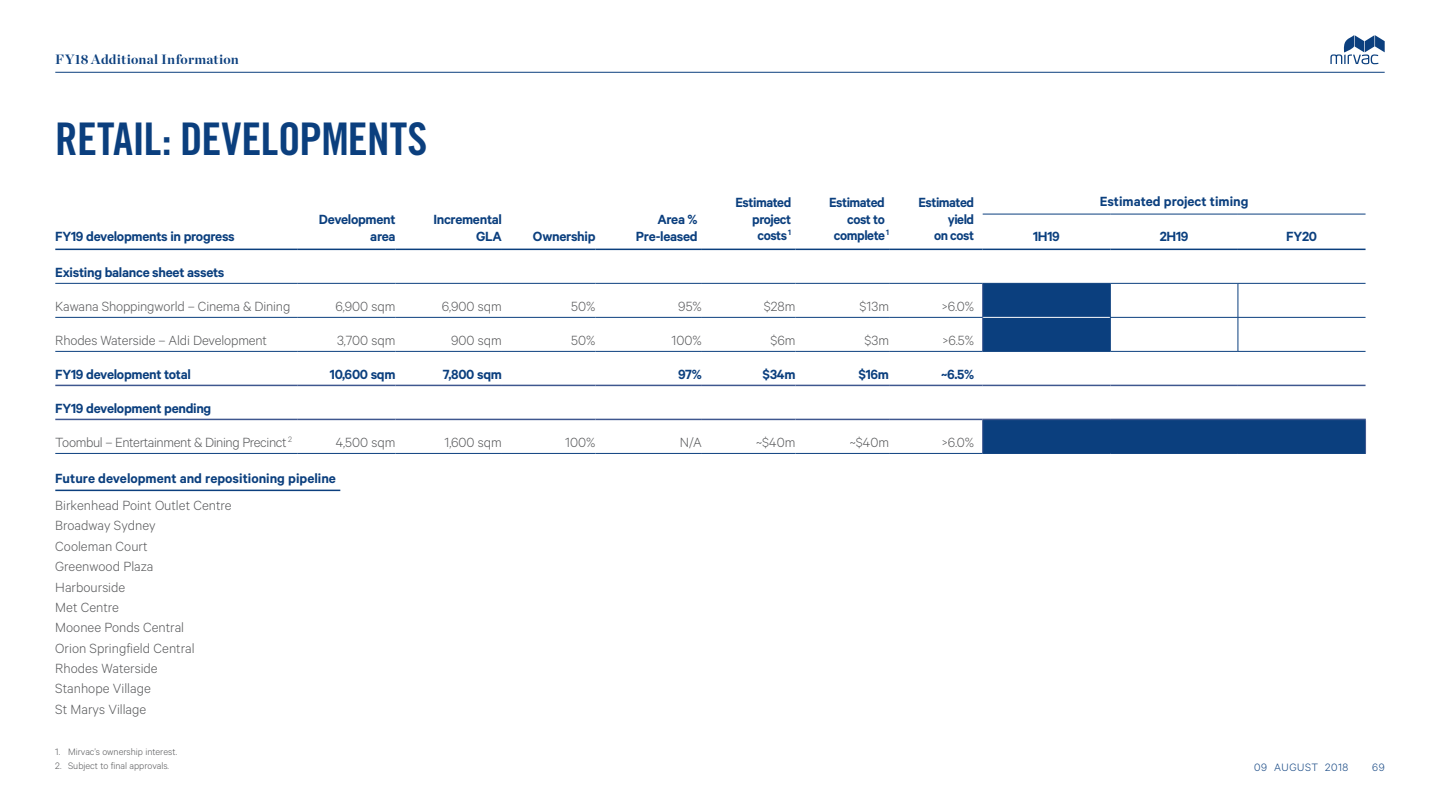
<style>
.page{position:relative;width:1440px;height:810px;background:#fff}
.page>*{position:absolute;margin:0;border:0;box-sizing:border-box;transform-origin:0 0}
.t1{font:45px "Trade Gothic Bold Cond Twenty";letter-spacing:-.01em;color:#0b3f7e}
.t2{font:300 15px/20.4px "Calibre";color:#58595b}
.t3{font:600 15px/16.5px "Calibre";letter-spacing:-.02em;color:#0b3f7e;text-align:right}
.t4{font:600 15px "Calibre";color:#0b3f7e}
.t5{font:300 15px "Calibre";letter-spacing:-.025em;color:#58595b}
.t6{font:700 13.5px "Chronicle Display";letter-spacing:.015em;color:#0b3f7e}
.t7{font:300 12px "Calibre";letter-spacing:.05em;color:#0b3f7e}
.t8{font:300 10.5px "Calibre";color:#58595b}
</style>
<div class="page">
<hr style="left:55px;top:72px;width:1329px;height:1px;background:#0b3f7e">
<svg style="left:1330px;top:35px;width:54px;height:29px"></svg>
<hr style="left:55px;top:490px;width:285px;height:1px;background:#0b3f7e">
<svg style="left:982px;top:284px;width:383px;height:169px"></svg>
<hr style="left:982px;top:317px;width:128px;height:1px;background:#fff">
<hr style="left:982px;top:214px;width:128px;height:1px;background:#0b3f7e">
<hr style="left:1110px;top:214px;width:127px;height:1px;background:#0b3f7e">
<hr style="left:1237px;top:214px;width:128px;height:1px;background:#0b3f7e">
<hr style="left:55px;top:249px;width:243px;height:1px;background:#0b3f7e">
<hr style="left:298px;top:249px;width:97px;height:1px;background:#0b3f7e">
<hr style="left:395px;top:249px;width:107px;height:1px;background:#0b3f7e">
<hr style="left:502px;top:249px;width:93px;height:1px;background:#0b3f7e">
<hr style="left:595px;top:249px;width:107px;height:1px;background:#0b3f7e">
<hr style="left:702px;top:249px;width:93px;height:1px;background:#0b3f7e">
<hr style="left:795px;top:249px;width:94px;height:1px;background:#0b3f7e">
<hr style="left:889px;top:249px;width:93px;height:1px;background:#0b3f7e">
<hr style="left:982px;top:249px;width:128px;height:1px;background:#0b3f7e">
<hr style="left:1110px;top:249px;width:127px;height:1px;background:#0b3f7e">
<hr style="left:1237px;top:249px;width:128px;height:1px;background:#0b3f7e">
<hr style="left:55px;top:283px;width:243px;height:1px;background:#0b3f7e">
<hr style="left:298px;top:283px;width:97px;height:1px;background:#0b3f7e">
<hr style="left:395px;top:283px;width:107px;height:1px;background:#0b3f7e">
<hr style="left:502px;top:283px;width:93px;height:1px;background:#0b3f7e">
<hr style="left:595px;top:283px;width:107px;height:1px;background:#0b3f7e">
<hr style="left:702px;top:283px;width:93px;height:1px;background:#0b3f7e">
<hr style="left:795px;top:283px;width:94px;height:1px;background:#0b3f7e">
<hr style="left:889px;top:283px;width:93px;height:1px;background:#0b3f7e">
<hr style="left:982px;top:284px;width:1px;height:33px;background:#3f578f">
<hr style="left:982px;top:283px;width:128px;height:1px;background:#0b3f7e">
<hr style="left:1110px;top:284px;width:1px;height:33px;background:#0b3f7e">
<hr style="left:1110px;top:283px;width:127px;height:1px;background:#0b3f7e">
<hr style="left:1237px;top:284px;width:1px;height:33px;background:#0b3f7e">
<hr style="left:1237px;top:283px;width:128px;height:1px;background:#0b3f7e">
<hr style="left:55px;top:317px;width:243px;height:1px;background:#0b3f7e">
<hr style="left:298px;top:317px;width:97px;height:1px;background:#0b3f7e">
<hr style="left:395px;top:317px;width:107px;height:1px;background:#0b3f7e">
<hr style="left:502px;top:317px;width:93px;height:1px;background:#0b3f7e">
<hr style="left:595px;top:317px;width:107px;height:1px;background:#0b3f7e">
<hr style="left:702px;top:317px;width:93px;height:1px;background:#0b3f7e">
<hr style="left:795px;top:317px;width:94px;height:1px;background:#0b3f7e">
<hr style="left:889px;top:317px;width:93px;height:1px;background:#0b3f7e">
<hr style="left:982px;top:317px;width:1px;height:34px;background:#3f578f">
<hr style="left:1110px;top:318px;width:1px;height:33px;background:#0b3f7e">
<hr style="left:1110px;top:317px;width:127px;height:1px;background:#0b3f7e">
<hr style="left:1237px;top:318px;width:1px;height:33px;background:#0b3f7e">
<hr style="left:1237px;top:317px;width:128px;height:1px;background:#0b3f7e">
<hr style="left:55px;top:351px;width:243px;height:1px;background:#0b3f7e">
<hr style="left:298px;top:351px;width:97px;height:1px;background:#0b3f7e">
<hr style="left:395px;top:351px;width:107px;height:1px;background:#0b3f7e">
<hr style="left:502px;top:351px;width:93px;height:1px;background:#0b3f7e">
<hr style="left:595px;top:351px;width:107px;height:1px;background:#0b3f7e">
<hr style="left:702px;top:351px;width:93px;height:1px;background:#0b3f7e">
<hr style="left:795px;top:351px;width:94px;height:1px;background:#0b3f7e">
<hr style="left:889px;top:351px;width:93px;height:1px;background:#0b3f7e">
<hr style="left:982px;top:351px;width:128px;height:1px;background:#0b3f7e">
<hr style="left:1110px;top:351px;width:127px;height:1px;background:#0b3f7e">
<hr style="left:1237px;top:351px;width:128px;height:1px;background:#0b3f7e">
<hr style="left:55px;top:385px;width:243px;height:1px;background:#3f578f">
<hr style="left:298px;top:385px;width:97px;height:1px;background:#3f578f">
<hr style="left:395px;top:385px;width:107px;height:1px;background:#3f578f">
<hr style="left:502px;top:385px;width:93px;height:1px;background:#3f578f">
<hr style="left:595px;top:385px;width:107px;height:1px;background:#3f578f">
<hr style="left:702px;top:385px;width:93px;height:1px;background:#3f578f">
<hr style="left:795px;top:385px;width:94px;height:1px;background:#3f578f">
<hr style="left:889px;top:385px;width:93px;height:1px;background:#3f578f">
<hr style="left:982px;top:385px;width:128px;height:1px;background:#3f578f">
<hr style="left:1110px;top:385px;width:127px;height:1px;background:#3f578f">
<hr style="left:1237px;top:385px;width:128px;height:1px;background:#3f578f">
<hr style="left:55px;top:419px;width:243px;height:1px;background:#3f578f">
<hr style="left:55px;top:453px;width:243px;height:1px;background:#0b3f7e">
<hr style="left:298px;top:419px;width:97px;height:1px;background:#3f578f">
<hr style="left:298px;top:453px;width:97px;height:1px;background:#0b3f7e">
<hr style="left:395px;top:419px;width:107px;height:1px;background:#3f578f">
<hr style="left:395px;top:453px;width:107px;height:1px;background:#0b3f7e">
<hr style="left:502px;top:419px;width:93px;height:1px;background:#3f578f">
<hr style="left:502px;top:453px;width:93px;height:1px;background:#0b3f7e">
<hr style="left:595px;top:419px;width:107px;height:1px;background:#3f578f">
<hr style="left:702px;top:419px;width:93px;height:1px;background:#3f578f">
<hr style="left:795px;top:419px;width:94px;height:1px;background:#3f578f">
<hr style="left:595px;top:453px;width:107px;height:1px;background:#0b3f7e">
<hr style="left:702px;top:453px;width:93px;height:1px;background:#0b3f7e">
<hr style="left:795px;top:453px;width:94px;height:1px;background:#0b3f7e">
<hr style="left:889px;top:419px;width:93px;height:1px;background:#3f578f">
<hr style="left:889px;top:453px;width:93px;height:1px;background:#0b3f7e">
<hr style="left:982px;top:420px;width:1px;height:33px;background:#3f578f">
<hr style="left:982px;top:419px;width:128px;height:1px;background:#3f578f">
<hr style="left:982px;top:453px;width:128px;height:1px;background:#0b3f7e">
<hr style="left:1110px;top:453px;width:127px;height:1px;background:#0b3f7e">
<hr style="left:1237px;top:453px;width:128px;height:1px;background:#0b3f7e">
<hr style="left:1110px;top:419px;width:127px;height:1px;background:#3f578f">
<hr style="left:1237px;top:419px;width:128px;height:1px;background:#3f578f">
<hr style="left:1365px;top:420px;width:1px;height:33px;background:#3f578f">
<p class="t6" style="left:55px;top:48px;width:185px">FY18 Additional Information</p>
<h1 class="t1" style="left:55px;top:112px;width:373px">RETAIL: DEVELOPMENTS</h1>
<p class="t3" style="left:55px;top:227px;width:181px">FY19 developments in progress</p>
<p class="t3" style="left:319px;top:211px;width:78px">Development area</p>
<p class="t3" style="left:433px;top:211px;width:70px">Incremental<br>GLA</p>
<p class="t3" style="left:533px;top:227px;width:64px">Ownership</p>
<p class="t3" style="left:636px;top:211px;width:63px">Area %<br>Pre-leased</p>
<p class="t3" style="left:735px;top:194px;width:57px">Estimated project costs <sup>1</sup></p>
<p class="t3" style="left:829px;top:194px;width:61px">Estimated cost to complete <sup>1</sup></p>
<p class="t3" style="left:918px;top:194px;width:57px">Estimated yield<br>on cost</p>
<p class="t4" style="left:1099px;top:192px;width:150px">Estimated project timing</p>
<p class="t3" style="left:1033px;top:227px;width:28px">1H19</p>
<p class="t3" style="left:1159px;top:227px;width:30px">2H19</p>
<p class="t3" style="left:1286px;top:227px;width:32px">FY20</p>
<p class="t3" style="left:55px;top:264px;width:171px">Existing balance sheet assets</p>
<p class="t2" style="left:55px;top:295px;width:237px">Kawana Shoppingworld – Cinema &amp; Dining</p>
<p class="t2" style="left:335px;top:295px;width:62px">6,900 sqm</p>
<p class="t2" style="left:442px;top:295px;width:62px">6,900 sqm</p>
<p class="t2" style="left:571px;top:295px;width:26px">50%</p>
<p class="t2" style="left:678px;top:295px;width:25px">95%</p>
<p class="t2" style="left:764px;top:295px;width:33px">$28m</p>
<p class="t2" style="left:859px;top:295px;width:31px">$13m</p>
<p class="t2" style="left:941px;top:295px;width:34px">&gt;6.0%</p>
<p class="t2" style="left:55px;top:329px;width:213px">Rhodes Waterside – Aldi Development</p>
<p class="t2" style="left:337px;top:329px;width:60px">3,700 sqm</p>
<p class="t2" style="left:451px;top:329px;width:52px">900 sqm</p>
<p class="t2" style="left:571px;top:329px;width:26px">50%</p>
<p class="t2" style="left:671px;top:329px;width:32px">100%</p>
<p class="t2" style="left:770px;top:329px;width:27px">$6m</p>
<p class="t2" style="left:864px;top:329px;width:26px">$3m</p>
<p class="t2" style="left:942px;top:329px;width:33px">&gt;6.5%</p>
<p class="t3" style="left:55px;top:366px;width:137px">FY19 development total</p>
<p class="t3" style="left:330px;top:366px;width:67px">10,600 sqm</p>
<p class="t3" style="left:443px;top:366px;width:61px">7,800 sqm</p>
<p class="t3" style="left:678px;top:366px;width:25px">97%</p>
<p class="t3" style="left:762px;top:366px;width:34px">$34m</p>
<p class="t3" style="left:858px;top:366px;width:32px">$16m</p>
<p class="t3" style="left:941px;top:366px;width:34px">~6.5%</p>
<p class="t3" style="left:55px;top:400px;width:158px">FY19 development pending</p>
<p class="t5" style="left:55px;top:434px;width:238px">Toombul – Entertainment &amp; Dining Precinct <sup>2</sup></p>
<p class="t2" style="left:336px;top:432px;width:61px">4,500 sqm</p>
<p class="t2" style="left:444px;top:432px;width:59px">1,600 sqm</p>
<p class="t2" style="left:565px;top:432px;width:32px">100%</p>
<p class="t2" style="left:680px;top:432px;width:23px">N/A</p>
<p class="t2" style="left:756px;top:432px;width:41px">~$40m</p>
<p class="t2" style="left:849px;top:432px;width:41px">~$40m</p>
<p class="t2" style="left:941px;top:432px;width:34px">&gt;6.0%</p>
<p class="t4" style="left:55px;top:470px;width:282px">Future development and repositioning pipeline</p>
<p class="t2" style="left:55px;top:494px;width:178px">Birkenhead Point Outlet Centre<br>Broadway Sydney<br>Cooleman Court<br>Greenwood Plaza<br>Harbourside<br>Met Centre<br>Moonee Ponds Central<br>Orion Springfield Central<br>Rhodes Waterside<br>Stanhope Village<br>St Marys Village</p>
<p class="t8" style="left:55px;top:745px;width:123px">1. Mirvac’s ownership interest.</p>
<p class="t8" style="left:55px;top:759px;width:115px">2. Subject to final approvals.</p>
<p class="t7" style="left:1253px;top:760px;width:96px">09 AUGUST 2018</p>
<p class="t7" style="left:1372px;top:760px;width:14px">69</p>
</div>
